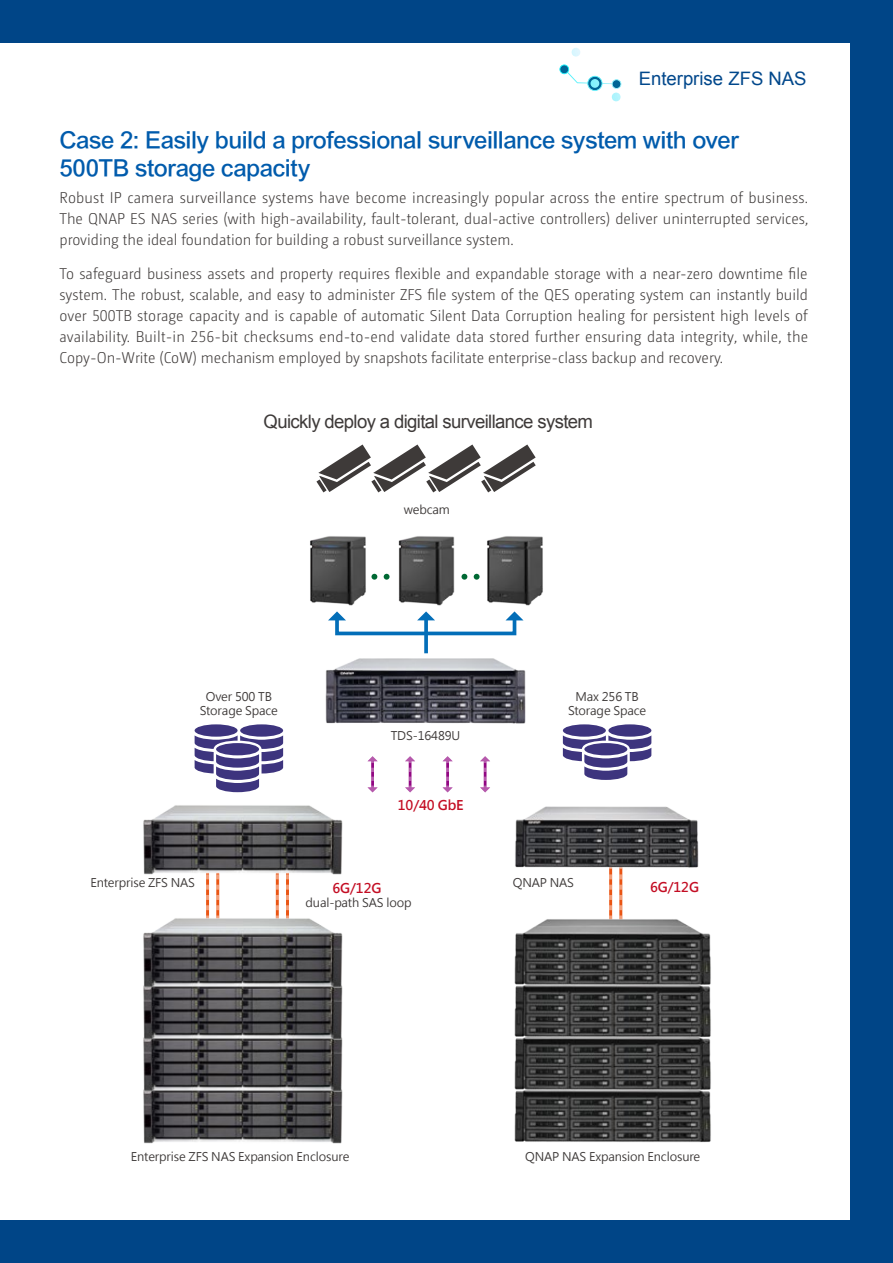
<style>
.page{position:relative;width:893px;height:1263px;background:#fff}
.page>*{position:absolute;margin:0;border:0;box-sizing:border-box;transform-origin:0 0}
.t1{font:24px/28.5px "DF Li Hei Md HK BF";letter-spacing:-.01em;color:#005bac}
.t2{font:18.6px "Arial";letter-spacing:-.035em;color:#3e3a39}
.t3{font:18.6px "Arial";color:#00478b}
.t4{font:300 15.6px/21px "QNAP Camingo Dos";color:#3e3a39;text-align:justify;scale:.95 1}
.t5{font:700 13.35px "Microsoft Jheng Hei";letter-spacing:-.01em;color:#c30d23}
.t6{font:11.85px/14.2px "Microsoft Jheng Hei";letter-spacing:-.01em;color:#3e3a39;text-align:center}
.s1{font-size:15.45px}
</style>
<div class="page">
<img style="left:514px;top:1125px;width:197px;height:18px">
<img style="left:514px;top:1073px;width:197px;height:52px">
<svg style="left:206px;top:880px;width:3px;height:31px"></svg>
<svg style="left:216px;top:880px;width:3px;height:31px"></svg>
<svg style="left:276px;top:880px;width:3px;height:31px"></svg>
<svg style="left:286px;top:880px;width:3px;height:31px"></svg>
<img style="left:143px;top:1096px;width:200px;height:48px">
<img style="left:143px;top:1044px;width:200px;height:52px">
<img style="left:143px;top:992px;width:200px;height:52px">
<img style="left:325px;top:632px;width:201px;height:130px">
<svg style="left:480px;top:756px;width:10px;height:36px"></svg>
<svg style="left:443px;top:756px;width:10px;height:36px"></svg>
<svg style="left:367px;top:756px;width:11px;height:36px"></svg>
<svg style="left:405px;top:756px;width:10px;height:36px"></svg>
<svg style="left:424px;top:622px;width:4px;height:31px"></svg>
<svg style="left:420px;top:611px;width:12px;height:6px"></svg>
<div style="left:335px;top:617px;width:181px;height:18px;border:4px solid #036eb8"></div>
<svg style="left:328px;top:611px;width:18px;height:9px"></svg>
<svg style="left:505px;top:611px;width:18px;height:9px"></svg>
<img style="left:310px;top:536px;width:55px;height:70px">
<img style="left:365px;top:536px;width:89px;height:70px">
<img style="left:454px;top:536px;width:89px;height:70px">
<svg style="left:371px;top:574px;width:6px;height:6px"></svg>
<svg style="left:384px;top:574px;width:6px;height:6px"></svg>
<svg style="left:461px;top:574px;width:6px;height:6px"></svg>
<svg style="left:474px;top:574px;width:6px;height:6px"></svg>
<img style="left:143px;top:805px;width:200px;height:75px">
<img style="left:143px;top:911px;width:200px;height:81px">
<div style="left:195px;top:724px;width:43px;height:13px;background:#3d347e;border-radius:50%"></div>
<div style="left:240px;top:724px;width:43px;height:13px;background:#3d347e;border-radius:50%"></div>
<svg style="left:195px;top:735px;width:88px;height:58px"></svg>
<img style="left:515px;top:806px;width:184px;height:84px">
<img style="left:514px;top:1020px;width:197px;height:53px">
<img style="left:514px;top:890px;width:197px;height:130px">
<div style="left:563px;top:724px;width:43px;height:13px;background:#3d347e;border-radius:50%"></div>
<div style="left:608px;top:724px;width:43px;height:13px;background:#3d347e;border-radius:50%"></div>
<svg style="left:563px;top:735px;width:88px;height:45px"></svg>
<svg style="left:316px;top:444px;width:220px;height:48px"></svg>
<svg style="left:571px;top:48px;width:9px;height:9px"></svg>
<svg style="left:559px;top:64px;width:62px;height:38px"></svg>
<div style="left:0;top:0;width:893px;height:43px;background:#004587"></div>
<div style="left:850px;top:0;width:43px;height:1263px;background:#004587"></div>
<div style="left:0;top:1220px;width:893px;height:43px;background:#004587"></div>
<p class="t3" style="left:639px;top:66px;width:169px">Enterprise ZFS NAS</p>
<h1 class="t1" style="left:60px;top:126px;width:681px">Case 2: Easily build a professional surveillance system with over<br>500TB storage capacity</h1>
<p class="t4" style="left:60px;top:187px;width:790px">Robust IP camera surveillance systems have become increasingly popular across the entire spectrum of business.<br>The QNAP ES NAS series (with high-availability, fault-tolerant, dual-active controllers) deliver uninterrupted services, providing the ideal foundation for building a robust surveillance system.</p>
<p class="t4" style="left:60px;top:263px;width:789px">To safeguard business assets and property requires flexible and expandable storage with a near-zero downtime file system. The robust, scalable, and easy to administer ZFS file system of the QES operating system can instantly build over <span class="s1">500</span>TB storage capacity and is capable of automatic Silent Data Corruption healing for persistent high levels of availability. Built-in <span class="s1">256</span>-bit checksums end-to-end validate data stored further ensuring data integrity, while, the Copy-On-Write (CoW) mechanism employed by snapshots facilitate enterprise-class backup and recovery.</p>
<p class="t2" style="left:264px;top:409px;width:331px">Quickly deploy a digital surveillance system</p>
<p class="t6" style="left:404px;top:502px;width:48px">webcam</p>
<p class="t6" style="left:200px;top:690px;width:79px">Over 500 TB<br>Storage Space</p>
<p class="t6" style="left:90px;top:876px;width:106px">Enterprise ZFS NAS</p>
<p class="t6" style="left:391px;top:728px;width:71px">TDS-16489U</p>
<p class="t5" style="left:398px;top:797px;width:67px">10/40 GbE</p>
<p class="t5" style="left:333px;top:880px;width:50px">6G/12G</p>
<p class="t6" style="left:305px;top:896px;width:108px">dual-path SAS loop</p>
<p class="t6" style="left:568px;top:690px;width:79px">Max 256 TB<br>Storage Space</p>
<p class="t6" style="left:513px;top:876px;width:63px">QNAP NAS</p>
<p class="t5" style="left:650px;top:879px;width:50px">6G/12G</p>
<p class="t6" style="left:131px;top:1150px;width:220px">Enterprise ZFS NAS Expansion Enclosure</p>
<p class="t6" style="left:525px;top:1150px;width:177px">QNAP NAS Expansion Enclosure</p>
</div>
